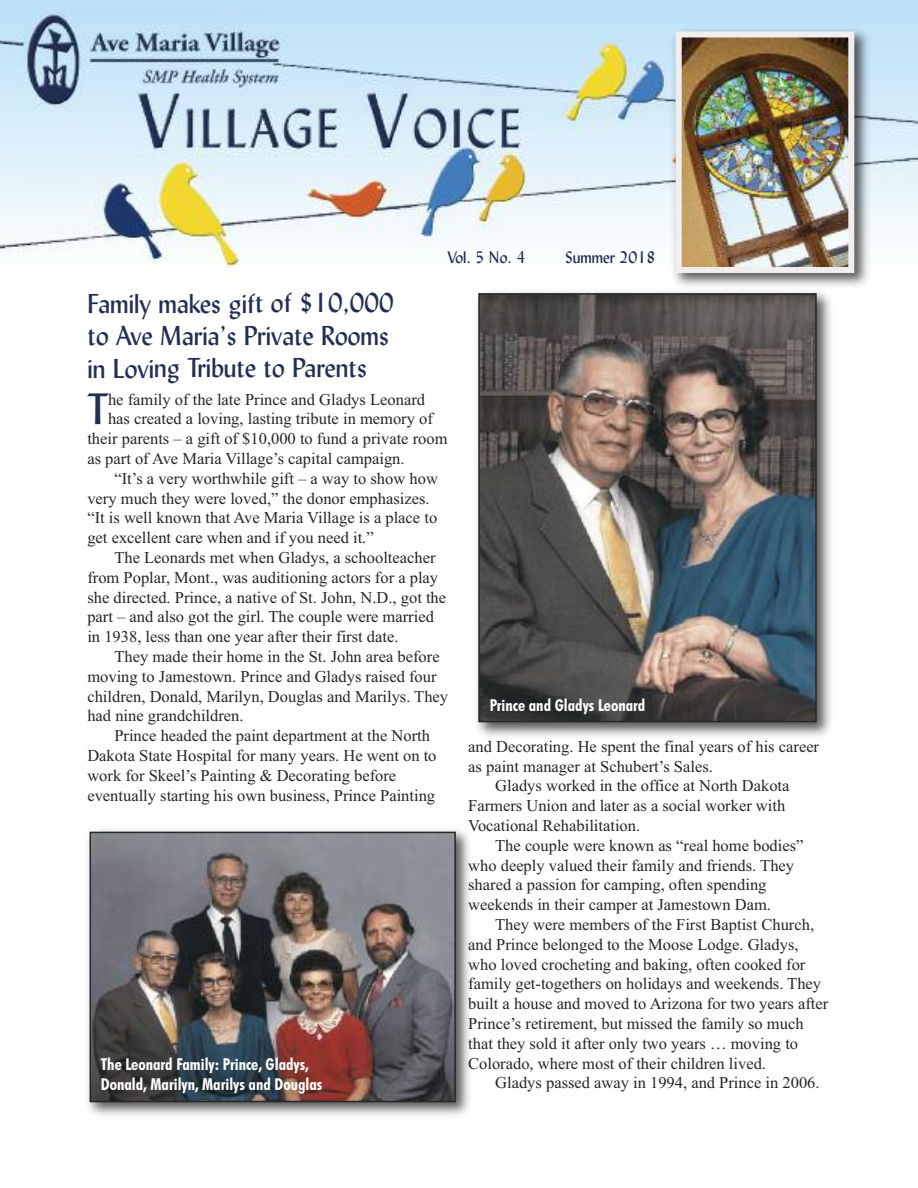
<style>
.page{position:relative;width:918px;height:1188px;background:#fff}
.page>*{position:absolute;margin:0;border:0;box-sizing:border-box;transform-origin:0 0}
.t1{font:43.35px "Lydian BT";color:#232e52}
.t2{font:27px/32.4px "Lydian BT";color:#232e52}
.t3{font:16.5px "Times New Roman";color:#272526}
.t4{font:700 condensed 16.5px/19.8px "Futura BT";color:#fff}
.t5{font:16.5px "Lydian BT";color:#232e52}
</style>
<div class="page">
<img style="left:0;top:0;width:918px;height:277px">
<img style="left:669px;top:24px;width:205px;height:263px">
<img style="left:683px;top:39px;width:164px;height:227px">
<div style="left:676px;top:32px;width:178px;height:241px;border:6px solid #f1eeef"></div>
<img style="left:476px;top:286px;width:360px;height:451px">
<img style="left:481px;top:296px;width:333px;height:423px">
<div style="left:478px;top:293px;width:339px;height:429px;border:2px solid #272526"></div>
<img style="left:87px;top:829px;width:383px;height:287px">
<img style="left:93px;top:835px;width:360px;height:264px">
<div style="left:90px;top:832px;width:366px;height:270px;border:2px solid #272526"></div>
<h2 class="t2" style="left:87px;top:290px;width:308px">Family makes gift of $10,000 to Ave Maria’s Private Rooms in Loving Tribute to Parents</h2>
<p class="t5" style="left:447px;top:252px;width:79px">Vol. 5 No. 4</p>
<p class="t5" style="left:566px;top:252px;width:91px">Summer 2018</p>
<h1 class="t1" style="left:87px;top:394px;width:22px">T</h1>
<p class="t3" style="left:108px;top:389px;width:319px">he family of the late Prince and Gladys Leonard</p>
<p class="t3" style="left:108px;top:409px;width:326px">has created a loving, lasting tribute in memory of</p>
<p class="t3" style="left:87px;top:429px;width:362px">their parents – a gift of $10,000 to fund a private room</p>
<p class="t3" style="left:87px;top:449px;width:319px">as part of Ave Maria Village’s capital campaign.</p>
<p class="t3" style="left:114px;top:468px;width:325px">“It’s a very worthwhile gift – a way to show how</p>
<p class="t3" style="left:87px;top:488px;width:344px">very much they were loved,” the donor emphasizes.</p>
<p class="t3" style="left:87px;top:508px;width:351px">“It is well known that Ave Maria Village is a place to</p>
<p class="t3" style="left:87px;top:528px;width:288px">get excellent care when and if you need it.”</p>
<p class="t3" style="left:114px;top:548px;width:323px">The Leonards met when Gladys, a schoolteacher</p>
<p class="t3" style="left:87px;top:567px;width:352px">from Poplar, Mont., was auditioning actors for a play</p>
<p class="t3" style="left:87px;top:587px;width:360px">she directed. Prince, a native of St. John, N.D., got the</p>
<p class="t3" style="left:87px;top:607px;width:348px">part – and also got the girl. The couple were married</p>
<p class="t3" style="left:87px;top:627px;width:313px">in 1938, less than one year after their first date.</p>
<p class="t3" style="left:114px;top:647px;width:327px">They made their home in the St. John area before</p>
<p class="t3" style="left:87px;top:666px;width:351px">moving to Jamestown. Prince and Gladys raised four</p>
<p class="t3" style="left:87px;top:686px;width:362px">children, Donald, Marilyn, Douglas and Marilys. They</p>
<p class="t3" style="left:87px;top:706px;width:158px">had nine grandchildren.</p>
<p class="t3" style="left:114px;top:726px;width:317px">Prince headed the paint department at the North</p>
<p class="t3" style="left:87px;top:746px;width:351px">Dakota State Hospital for many years. He went on to</p>
<p class="t3" style="left:87px;top:765px;width:310px">work for Skeel’s Painting &amp; Decorating before</p>
<p class="t3" style="left:87px;top:785px;width:349px">eventually starting his own business, Prince Painting</p>
<p class="t4" style="left:101px;top:1056px;width:223px">The Leonard Family: Prince, Gladys,<br>Donald, Marilyn, Marilys and Douglas</p>
<p class="t4" style="left:490px;top:697px;width:157px">Prince and Gladys Leonard</p>
<p class="t3" style="left:468px;top:736px;width:352px">and Decorating. He spent the final years of his career</p>
<p class="t3" style="left:468px;top:756px;width:246px">as paint manager at Schubert’s Sales.</p>
<p class="t3" style="left:495px;top:776px;width:296px">Gladys worked in the office at North Dakota</p>
<p class="t3" style="left:468px;top:796px;width:319px">Farmers Union and later as a social worker with</p>
<p class="t3" style="left:468px;top:816px;width:173px">Vocational Rehabilitation.</p>
<p class="t3" style="left:495px;top:835px;width:310px">The couple were known as “real home bodies”</p>
<p class="t3" style="left:468px;top:855px;width:327px">who deeply valued their family and friends. They</p>
<p class="t3" style="left:468px;top:875px;width:300px">shared a passion for camping, often spending</p>
<p class="t3" style="left:468px;top:895px;width:304px">weekends in their camper at Jamestown Dam.</p>
<p class="t3" style="left:495px;top:915px;width:320px">They were members of the First Baptist Church,</p>
<p class="t3" style="left:468px;top:934px;width:332px">and Prince belonged to the Moose Lodge. Gladys,</p>
<p class="t3" style="left:468px;top:954px;width:339px">who loved crocheting and baking, often cooked for</p>
<p class="t3" style="left:468px;top:974px;width:354px">family get-togethers on holidays and weekends. They</p>
<p class="t3" style="left:468px;top:994px;width:362px">built a house and moved to Arizona for two years after</p>
<p class="t3" style="left:468px;top:1014px;width:337px">Prince’s retirement, but missed the family so much</p>
<p class="t3" style="left:468px;top:1033px;width:331px">that they sold it after only two years … moving to</p>
<p class="t3" style="left:468px;top:1053px;width:299px">Colorado, where most of their children lived.</p>
<p class="t3" style="left:495px;top:1073px;width:326px">Gladys passed away in 1994, and Prince in 2006.</p>
</div>
